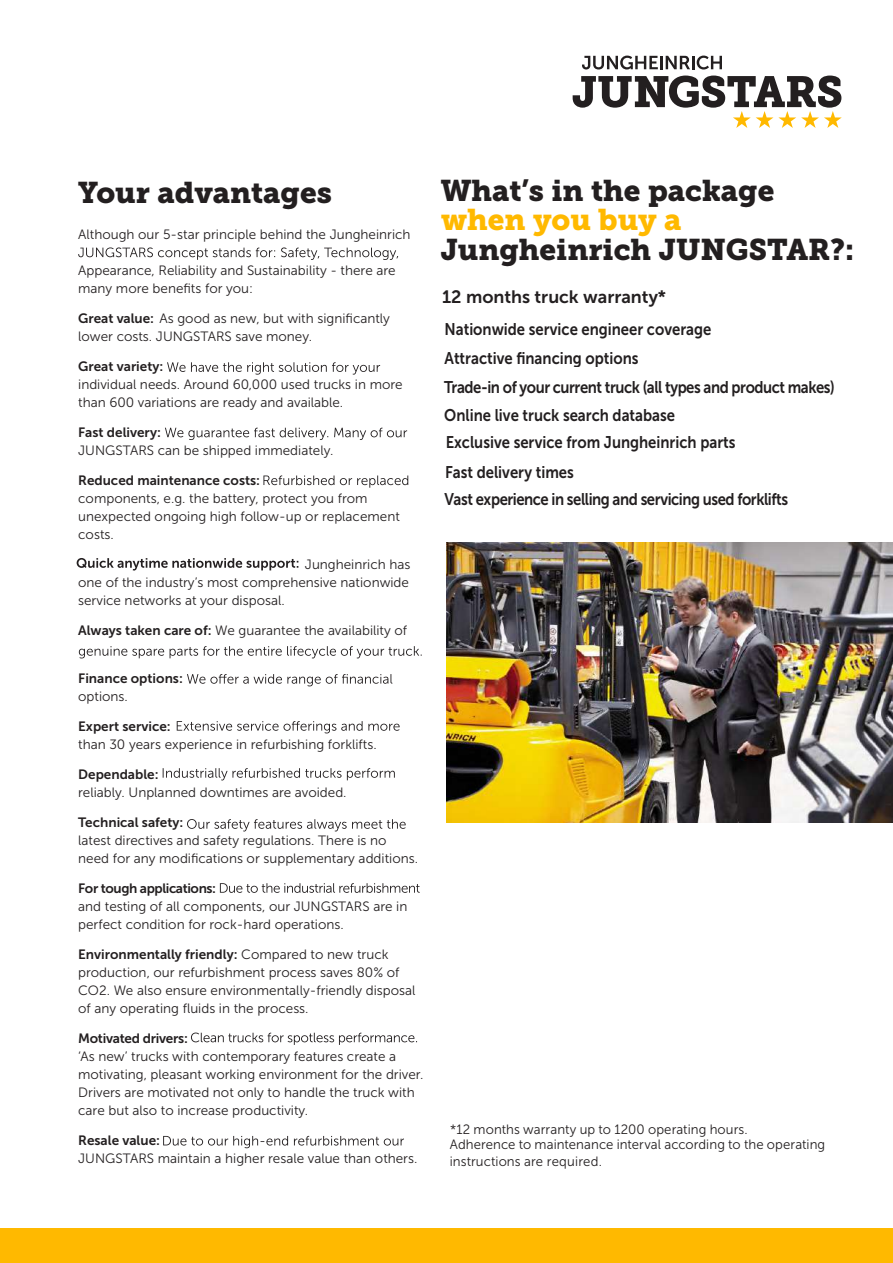
<style>
.page{position:relative;width:893px;height:1263px;background:#fff}
.page>*{position:absolute;margin:0;border:0;box-sizing:border-box;transform-origin:0 0}
.t1{font:29.7px "Museo JH Slab 900";color:#231f20}
.t2{font:29.7px "Museo JH Slab 900";color:#ffb900}
.t3{font:17.85px "Museo JH Sans 700";color:#231f20}
.t4{font:16.8px/29.2px "Museo JH Sans 700";color:#231f20;scale:.88 1}
.t5{font:16.8px/27.2px "Museo JH Sans 700";letter-spacing:-.03em;color:#231f20;scale:.88 1}
.t6{font:13.5px/18px "Museo JH Sans 300";color:#231f20}
.t7{font:13.5px "Museo JH Sans 700";color:#231f20}
.t8{font:13.5px "Museo JH Sans 700";letter-spacing:-.03em;color:#231f20}
.t9{font:13.5px "Museo JH Sans 700";letter-spacing:-.02em;color:#231f20}
.s1{font-family:"Museo JH Sans 700"}
.s2{font-family:"Museo JH Sans 300"}
</style>
<div class="page">
<div style="left:0;top:1229px;width:893px;height:34px;background:#ffb900"></div>
<svg style="left:78px;top:247px;width:320px;height:13px"></svg>
<svg style="left:167px;top:362px;width:213px;height:13px"></svg>
<svg style="left:165px;top:428px;width:242px;height:12px"></svg>
<svg style="left:263px;top:475px;width:145px;height:13px"></svg>
<svg style="left:77px;top:558px;width:221px;height:12px"></svg>
<svg style="left:79px;top:646px;width:343px;height:12px"></svg>
<svg style="left:187px;top:674px;width:205px;height:12px"></svg>
<svg style="left:177px;top:721px;width:223px;height:12px"></svg>
<svg style="left:163px;top:768px;width:232px;height:12px"></svg>
<svg style="left:187px;top:819px;width:219px;height:12px"></svg>
<svg style="left:220px;top:883px;width:200px;height:10px"></svg>
<svg style="left:191px;top:1032px;width:226px;height:13px"></svg>
<svg style="left:163px;top:1136px;width:241px;height:12px"></svg>
<img style="left:447px;top:542px;width:446px;height:281px">
<svg style="left:582px;top:56px;width:140px;height:14px"></svg>
<svg style="left:573px;top:76px;width:269px;height:52px"></svg>
<h1 class="t1" style="left:78px;top:175px;width:255px">Your advantages</h1>
<p class="t6" style="left:78px;top:226px;width:334px">Although our 5-star principle behind the Jungheinrich</p>
<p class="t6" style="left:78px;top:262px;width:319px">Appearance, Reliability and Sustainability - there are many more benefits for you:</p>
<p class="t6" style="left:78px;top:310px;width:313px"><span class="s1">Great value:</span> As good as new, but with significantly lower costs. JUNGSTARS save money.</p>
<p class="t7" style="left:78px;top:359px;width:87px">Great variety:</p>
<p class="t6" style="left:78px;top:376px;width:326px">individual needs. Around 60,000 used trucks in more than 600 variations are ready and available.</p>
<p class="t7" style="left:78px;top:425px;width:84px">Fast delivery:</p>
<p class="t6" style="left:78px;top:442px;width:257px">JUNGSTARS can be shipped immediately.</p>
<p class="t7" style="left:78px;top:473px;width:183px">Reduced maintenance costs:</p>
<p class="t6" style="left:78px;top:490px;width:323px">components, e.g. the battery, protect you from unexpected ongoing high follow-up or replacement costs.</p>
<p class="t6" style="left:78px;top:556px;width:334px;text-align:justify;text-indent:227px">Jungheinrich has one of the industry’s most comprehensive nationwide service networks at your disposal.</p>
<p class="t6" style="left:78px;top:622px;width:330px"><span class="s1">Always taken care of:</span> We guarantee the availability of</p>
<p class="t7" style="left:78px;top:671px;width:106px">Finance options:</p>
<p class="t6" style="left:78px;top:688px;width:51px">options.</p>
<p class="t7" style="left:78px;top:719px;width:94px">Expert service:</p>
<p class="t6" style="left:78px;top:736px;width:300px">than 30 years experience in refurbishing forklifts.</p>
<p class="t7" style="left:78px;top:767px;width:82px">Dependable:</p>
<p class="t6" style="left:78px;top:784px;width:270px">reliably. Unplanned downtimes are avoided.</p>
<p class="t7" style="left:78px;top:815px;width:107px">Technical safety:</p>
<p class="t6" style="left:78px;top:831px;width:341px">latest directives and safety regulations. There is no need for any modifications or supplementary additions.</p>
<p class="t8" style="left:78px;top:881px;width:139px">For tough applications:</p>
<p class="t6" style="left:78px;top:897px;width:331px">and testing of all components, our JUNGSTARS are in perfect condition for rock-hard operations.</p>
<p class="t7" style="left:78px;top:947px;width:312px">Environmentally friendly: <span class="s2">Compared to new truck</span></p>
<p class="t6" style="left:78px;top:963px;width:339px">production, our refurbishment process saves 80% of<br>CO2. We also ensure environmentally-friendly disposal of any operating fluids in the process.</p>
<p class="t9" style="left:78px;top:1031px;width:111px">Motivated drivers:</p>
<p class="t6" style="left:78px;top:1047px;width:347px">‘As new’ trucks with contemporary features create a motivating, pleasant working environment for the driver.<br>Drivers are motivated not only to handle the truck with care but also to increase productivity.</p>
<p class="t7" style="left:78px;top:1133px;width:83px">Resale value:</p>
<p class="t6" style="left:78px;top:1149px;width:341px">JUNGSTARS maintain a higher resale value than others.</p>
<h1 class="t1" style="left:441px;top:174px;width:335px">What’s in the package</h1>
<h1 class="t2" style="left:441px;top:202px;width:242px">when you buy a</h1>
<h1 class="t1" style="left:441px;top:232px;width:415px">Jungheinrich JUNGSTAR?:</h1>
<h2 class="t3" style="left:442px;top:287px;width:226px">12 months truck warranty*</h2>
<p class="t4" style="left:444px;top:315px;width:305px">Nationwide service engineer coverage<br>Attractive financing options</p>
<p class="t5" style="left:444px;top:373px;width:445px">Trade-in of your current truck (all types and product makes)</p>
<p class="t4" style="left:444px;top:401px;width:332px;line-height:27.2px">Online live truck search database<br>Exclusive service from Jungheinrich parts</p>
<p class="t5" style="left:444px;top:459px;width:392px">Fast delivery times<br>Vast experience in selling and servicing used forklifts</p>
<p class="t6" style="left:450px;top:1121px;width:377px;line-height:15.8px">*12 months warranty up to 1200 operating hours.<br>Adherence to maintenance interval according to the operating instructions are required.</p>
</div>
